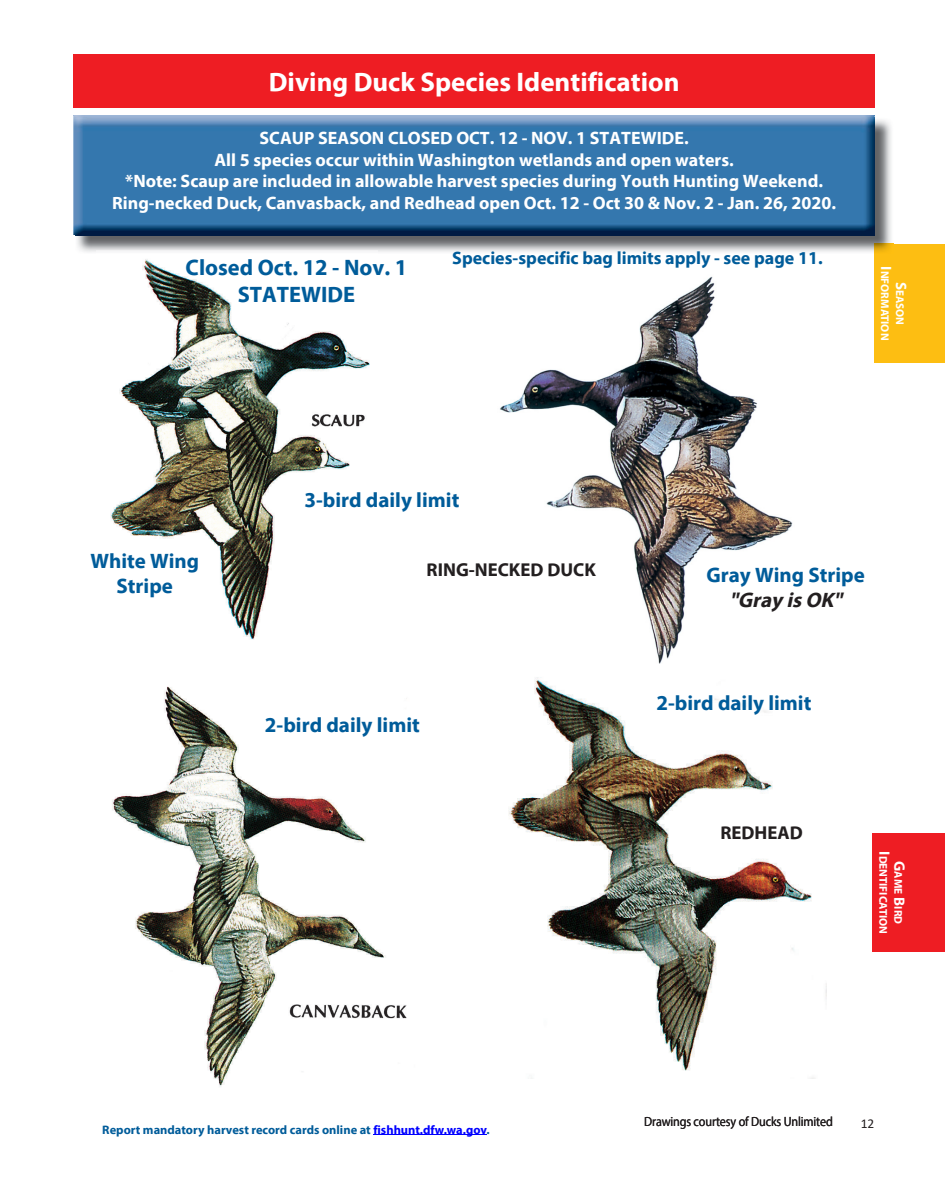
<style>
.page{position:relative;width:945px;height:1188px;background:#fff}
.page>*{position:absolute;margin:0;border:0;box-sizing:border-box;transform-origin:0 0}
.t1{font:700 27px "Myriad Pro";color:#fff}
.t2{font:700 22.5px/27px "Myriad Pro";color:#005c9a;text-align:center}
.t3{font:700 21px/25.2px "Myriad Pro";color:#005c9a;text-align:center}
.t4{font:italic 700 21px "Myriad Pro";color:#231f20}
.t5{font:700 18.75px "Myriad Pro";color:#231f20}
.t6{font:700 18px/21.6px "Myriad Pro";color:#fff;text-align:center}
.t7{font:700 18px "Myriad Pro";color:#005c9a}
.t8{font:13.5px "Myriad Pro";letter-spacing:-.01em;color:#231f20;scale:.9 1}
.t9{font:13.5px "Calibri";color:#231f20}
.t10{font:700 12.45px "Myriad Pro";color:#005c9a}
.t11{font:700 11.25px/15px "Myriad Pro";color:#fff;text-align:center}
.s1{font-size:15px}
.s2{color:#00f}
</style>
<div class="page">
<hr style="left:373px;top:1134px;width:113px;height:1px;background:#00f">
<img style="left:500px;top:276px;width:293px;height:388px">
<img style="left:110px;top:259px;width:260px;height:381px">
<img style="left:112px;top:686px;width:295px;height:401px">
<img style="left:508px;top:677px;width:318px;height:402px">
<div style="left:74px;top:54px;width:801px;height:54px;background:#ee1d23"></div>
<div style="left:874px;top:244px;width:71px;height:119px;background:#fdbe12"></div>
<div style="left:873px;top:833px;width:72px;height:119px;background:#ee1d23"></div>
<img style="left:75px;top:120px;width:818px;height:132px">
<img style="left:874px;top:244px;width:19px;height:8px">
<div style="left:73px;top:115px;width:802px;height:120px;background:#9ab3d5"></div>
<img style="left:75px;top:118px;width:800px;height:117px">
<div style="left:679px;top:825px;width:166px;height:26px;background:#fff"></div>
<h1 class="t1" style="left:269px;top:64px;width:412px">Diving Duck Species Identification</h1>
<p class="t6" style="left:112px;top:127px;width:725px">SCAUP SEASON CLOSED OCT. 12 - NOV. 1 STATEWIDE.<br>All 5 species occur within Washington wetlands and open waters.<br>*Note: Scaup are included in allowable harvest species during Youth Hunting Weekend.<br>Ring-necked Duck, Canvasback, and Redhead open Oct. 12 - Oct 30 &amp; Nov. 2 - Jan. 26, 2020.</p>
<p class="t7" style="left:452px;top:246px;width:372px">Species-specific bag limits apply - see page 11.</p>
<p class="t2" style="left:186px;top:253px;width:223px">Closed Oct. 12 - Nov. 1<br>STATEWIDE</p>
<p class="t11" style="left:908px;top:266px;width:75px;rotate:90deg"><span class="s1">S</span>EASON<br><span class="s1">I</span>NFORMATION</p>
<p class="t3" style="left:90px;top:548px;width:110px">White Wing<br>Stripe</p>
<p class="t3" style="left:305px;top:487px;width:156px">3-bird daily limit</p>
<p class="t5" style="left:427px;top:557px;width:171px">RING-NECKED DUCK</p>
<p class="t3" style="left:265px;top:711px;width:156px">2-bird daily limit</p>
<p class="t3" style="left:706px;top:561px;width:160px">Gray Wing Stripe</p>
<p class="t4" style="left:729px;top:586px;width:119px">"Gray isOK"</p>
<p class="t3" style="left:657px;top:690px;width:156px">2-bird daily limit</p>
<p class="t5" style="left:720px;top:821px;width:84px">REDHEAD</p>
<p class="t11" style="left:906px;top:851px;width:84px;rotate:90deg"><span class="s1">G</span>AME <span class="s1">B</span>IRD<br><span class="s1">I</span>DENTIFICATION</p>
<p class="t10" style="left:102px;top:1121px;width:389px">Report mandatory harvest record cards online at <span class="s2">fishhunt.dfw.wa.gov</span>.</p>
<p class="t8" style="left:644px;top:1114px;width:211px">Drawings courtesy of Ducks Unlimited</p>
<p class="t9" style="left:861px;top:1114px;width:15px">12</p>
</div>
